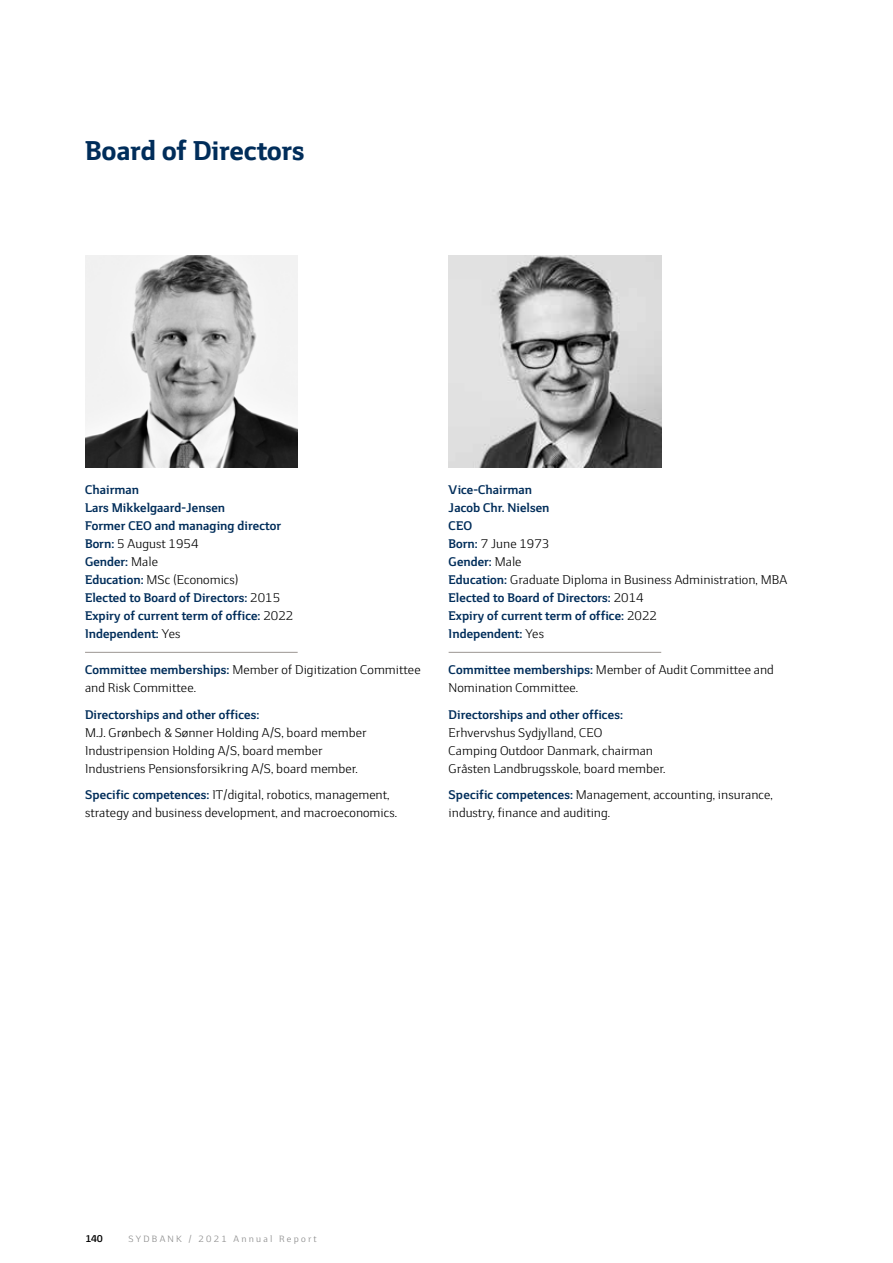
<style>
.page{position:relative;width:893px;height:1263px;background:#fff}
.page>*{position:absolute;margin:0;border:0;box-sizing:border-box;transform-origin:0 0}
.t1{font:800 27px "Sydbank Sans";color:#002d5a}
.t2{font:12.45px/18px "Sydbank Sans";color:#000}
.t3{font:700 12.45px/18px "Sydbank Sans";color:#002d5a}
.t4{font:700 9.75px "Sydbank Sans";color:#000}
.t5{font:9px "Sydbank Sans";letter-spacing:.25em;color:#878787}
.s1{font-weight:400;color:#000}
.s2{font-weight:700;color:#002d5a}
</style>
<div class="page">
<hr style="left:85px;top:652px;width:213px;height:1px;background:#9c9692">
<img style="left:85px;top:255px;width:213px;height:213px">
<hr style="left:449px;top:652px;width:212px;height:1px;background:#9c9692">
<img style="left:449px;top:255px;width:212px;height:213px">
<h1 class="t1" style="left:85px;top:133px;width:221px">Board of Directors</h1>
<p class="t3" style="left:85px;top:480px;width:210px">Chairman<br>Lars Mikkelgaard-Jensen<br>Former CEO and managing director<br>Born: <span class="s1">5 August 1954<br></span>Gender: <span class="s1">Male<br></span>Education: <span class="s1">MSc (Economics)<br></span>Elected to Board of Directors: <span class="s1">2015<br></span>Expiry of current term of office: <span class="s1">2022<br></span>Independent: <span class="s1">Yes</span></p>
<p class="t2" style="left:85px;top:661px;width:337px"><span class="s2">Committee memberships:</span> Member of Digitization Committee and Risk Committee.</p>
<p class="t3" style="left:85px;top:705px;width:176px">Directorships and other offices:</p>
<p class="t2" style="left:85px;top:723px;width:283px">M.J. Grønbech &amp; Sønner Holding A/S, board member<br>Industripension Holding A/S, board member<br>Industriens Pensionsforsikring A/S, board member.</p>
<p class="t2" style="left:85px;top:786px;width:313px"><span class="s2">Specific competences:</span> IT/digital, robotics, management, strategy and business development, and macroeconomics.</p>
<p class="t3" style="left:449px;top:480px;width:340px">Vice-Chairman<br>Jacob Chr. Nielsen<br>CEO<br>Born: <span class="s1">7 June 1973<br></span>Gender: <span class="s1">Male<br></span>Education: <span class="s1">Graduate Diploma in Business Administration, MBA<br></span>Elected to Board of Directors: <span class="s1">2014<br></span>Expiry of current term of office: <span class="s1">2022<br></span>Independent: <span class="s1">Yes</span></p>
<p class="t2" style="left:449px;top:661px;width:327px"><span class="s2">Committee memberships:</span> Member of Audit Committee and<br>Nomination Committee.</p>
<p class="t3" style="left:449px;top:705px;width:176px">Directorships and other offices:</p>
<p class="t2" style="left:449px;top:723px;width:218px">Erhvervshus Sydjylland, CEO<br>Camping Outdoor Danmark, chairman<br>Gråsten Landbrugsskole, board member.</p>
<p class="t2" style="left:449px;top:786px;width:326px"><span class="s2">Specific competences:</span> Management, accounting, insurance, industry, finance and auditing.</p>
<p class="t4" style="left:86px;top:1232px;width:18px">140</p>
<p class="t5" style="left:128px;top:1233px;width:190px">SYDBANK / 2021 Annual Report</p>
</div>
